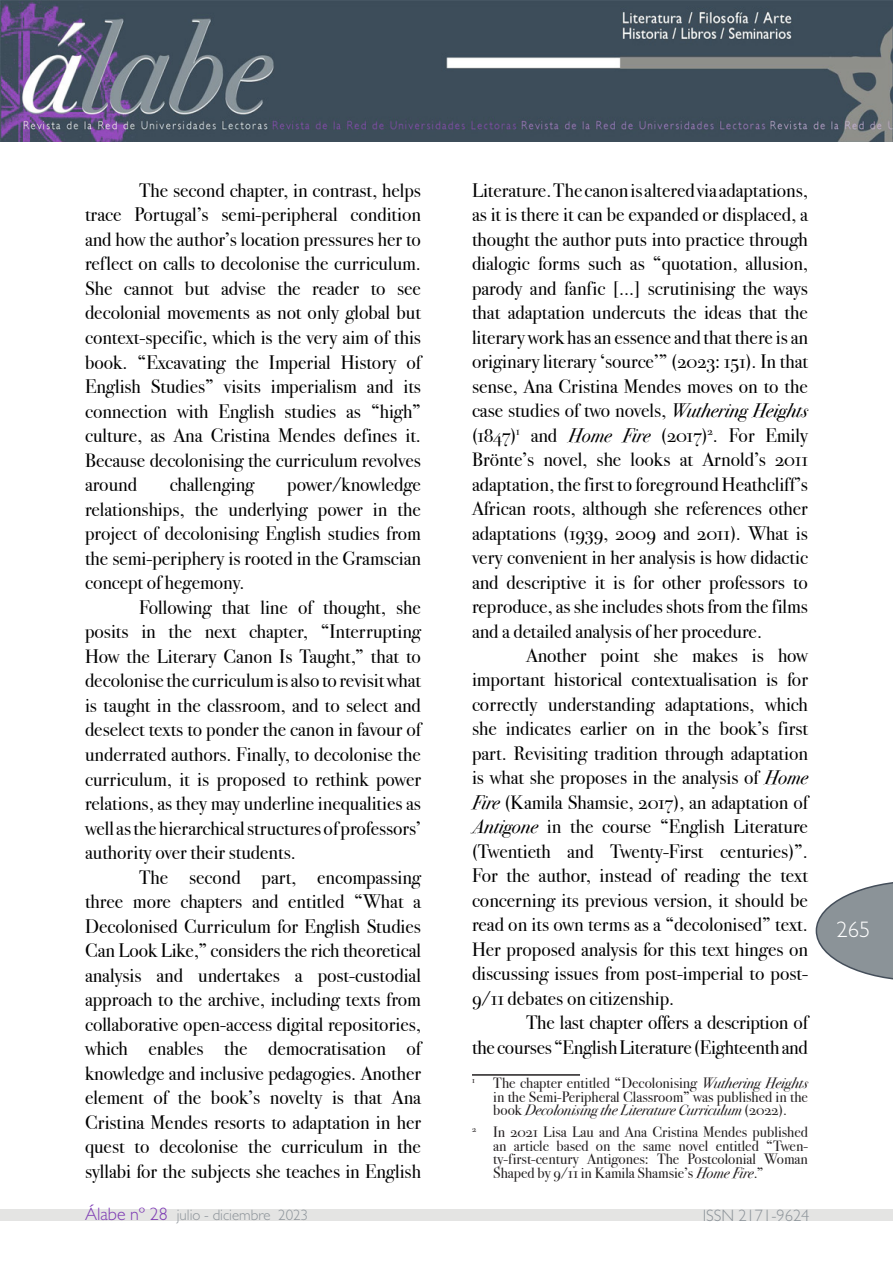
<style>
.page{position:relative;width:893px;height:1263px;background:#fff}
.page>*{position:absolute;margin:0;border:0;box-sizing:border-box;transform-origin:0 0}
.t1{font:300 22.5px "Gill Sans";color:#fff}
.TEXTO_ingles{font:19.5px/24.5px "Bodoni Svty Two OSITCTT Book";color:#000;text-align:justify}
.t2{font:300 16.5px "Gill Sans";color:#8d949a}
.NOTAS_INGLES{font:15px/13.5px "Bodoni Svty Two OSITCTT Book";color:#231f20;text-align:justify}
.t3{font:300 15px "Gill Sans";color:#8d949a}
.s1{font-family:"Bodoni Svty Two OSITCTT Book It"}
.s2{font-size:18px;color:#7d3ab3}
</style>
<div class="page">
<svg style="left:816px;top:882px;width:77px;height:98px"></svg>
<img style="left:0;top:0;width:893px;height:141px">
<div style="left:0;top:1210px;width:893px;height:11px;background:#e4e4e3"></div>
<hr style="left:472px;top:1074px;width:108px;height:2px;background:#231f20">
<p class="TEXTO_ingles" style="left:85px;top:178px;width:337px;text-indent:54px">The second chapter, in contrast, helps trace Portugal’s semi-peripheral condition and how the author’s location pressures her to reflect on calls to decolonise the curriculum.<br>She cannot but advise the reader to see decolonial movements as not only global but context-specific, which is the very aim of this book. “Excavating the Imperial History of English Studies” visits imperialism and its connection with English studies as “high” culture, as Ana Cristina Mendes defines it.<br>Because decolonising the curriculum revolves around</p>
<p class="TEXTO_ingles" style="left:85px;top:472px;width:337px;text-indent:202px">power/knowledge relationships, the underlying power in the project of decolonising English studies from the semi-periphery is rooted in the Gramscian concept of hegemony.</p>
<p class="TEXTO_ingles" style="left:85px;top:595px;width:337px;text-indent:54px">Following that line of thought, she posits in the next chapter, “Interrupting How the Literary Canon Is Taught,” that to decolonise the curriculum is also to revisit what is taught in the classroom, and to select and deselect texts to ponder the canon in favour of underrated authors. Finally, to decolonise the curriculum, it is proposed to rethink power relations, as they may underline inequalities as well as the hierarchical structures of professors’ authority over their students.</p>
<p class="TEXTO_ingles" style="left:85px;top:865px;width:337px;text-indent:54px">The second part, encompassing three more chapters and entitled “What a Decolonised Curriculum for English Studies Can Look Like,” considers the rich theoretical analysis and undertakes a post-custodial approach to the archive, including texts from collaborative open-access digital repositories, which enables the democratisation of knowledge and inclusive pedagogies. Another element of the book’s novelty is that Ana Cristina Mendes resorts to adaptation in her quest to decolonise the curriculum in the syllabi for the subjects she teaches in English</p>
<p class="TEXTO_ingles" style="left:170px;top:472px;width:86px">challenging</p>
<p class="TEXTO_ingles" style="left:472px;top:178px;width:337px">Literature. The canon is altered via adaptations, as it is there it can be expanded or displaced, a thought the author puts into practice through dialogic forms such as “quotation, allusion, parody and fanfic [...] scrutinising the ways that adaptation undercuts the ideas that the literary work has an essence and that there is an originary literary ‘source’” (2023: 151). In that sense, Ana Cristina Mendes moves on to the case studies of two novels, <span class="s1">Wuthering Heights </span>(1847)<sup>1</sup> and <span class="s1">Home Fire</span> (2017)<sup>2</sup>. For Emily Brönte’s novel, she looks at Arnold’s 2011 adaptation, the first to foreground Heathcliff’s African roots, although she references other adaptations (1939, 2009 and 2011). What is very convenient in her analysis is how didactic and descriptive it is for other professors to reproduce, as she includes shots from the films and a detailed analysis of her procedure.</p>
<p class="TEXTO_ingles" style="left:472px;top:643px;width:337px;text-indent:54px">Another point she makes is how important historical contextualisation is for correctly understanding adaptations, which she indicates earlier on in the book’s first part. Revisiting tradition through adaptation is what she proposes in the analysis of <span class="s1">Home Fire</span> (Kamila Shamsie, 2017), an adaptation of <span class="s1">Antigone</span> in the course “English Literature (Twentieth and Twenty-First centuries)”.<br>For the author, instead of reading the text concerning its previous version, it should be read on its own terms as a “decolonised” text.<br>Her proposed analysis for this text hinges on discussing issues from post-imperial to post-9/11 debates on citizenship.</p>
<p class="TEXTO_ingles" style="left:472px;top:1010px;width:337px;text-align:right">The last chapter offers a description of<br>the courses “English Literature (Eighteenth and</p>
<p class="NOTAS_INGLES" style="left:493px;top:1077px;width:316px;text-indent:-21px"><sup>1</sup> The chapter entitled “Decolonising <span class="s1">Wuthering Heights </span>in the Semi-Peripheral Classroom” was published in the book <span class="s1">Decolonising the Literature Curriculum</span> (2022).</p>
<p class="NOTAS_INGLES" style="left:493px;top:1126px;width:316px;text-indent:-21px"><sup>2</sup> In 2021 Lisa Lau and Ana Cristina Mendes published an article based on the same novel entitled “Twen&shy;ty-first-century Antigones: The Postcolonial Woman Shaped by 9/11 in Kamila Shamsie’s <span class="s1">Home Fire</span>.”</p>
<p class="t3" style="left:85px;top:1206px;width:225px"><span class="s2">Álabe nº 28</span> julio - diciembre 2023</p>
<p class="t2" style="left:703px;top:1205px;width:108px">ISSN 2171-9624</p>
<p class="t1" style="left:837px;top:916px;width:35px">265</p>
</div>
